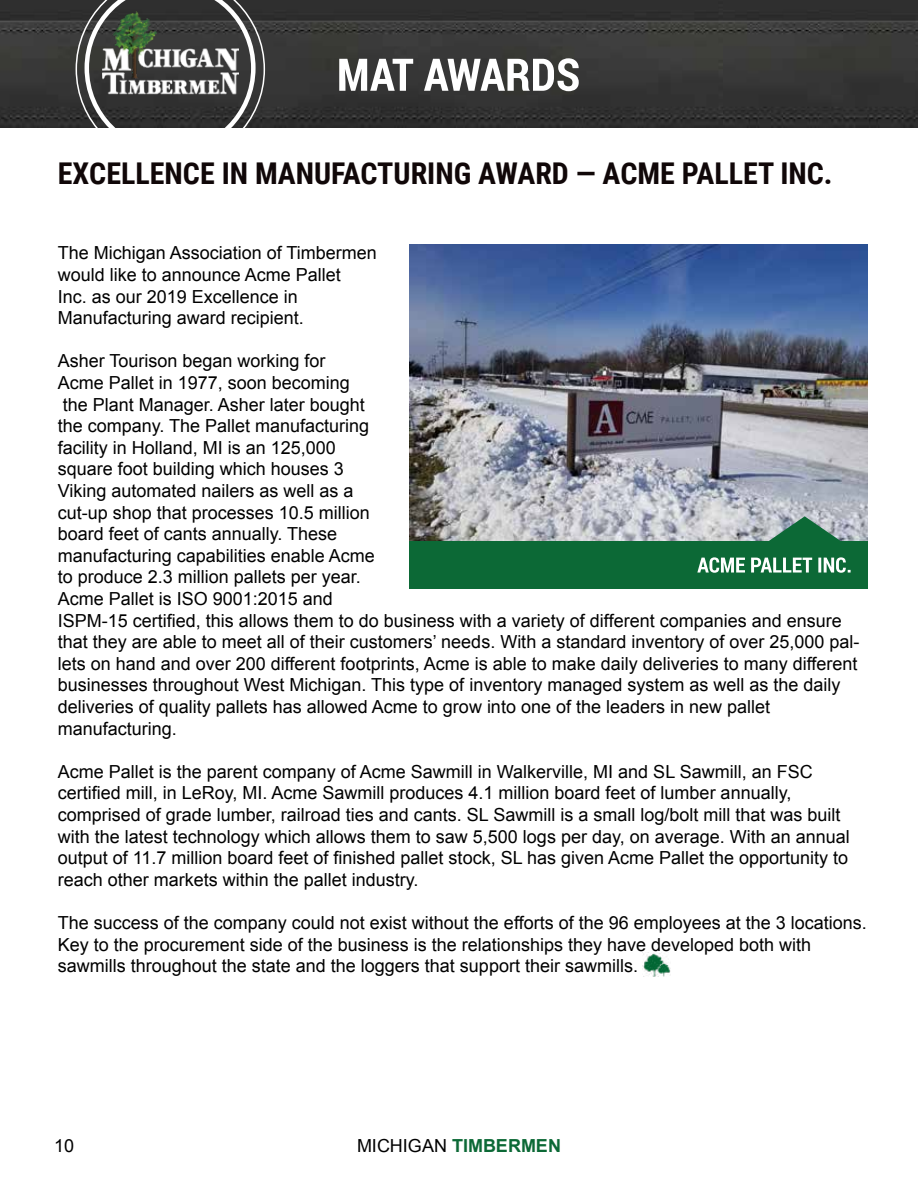
<style>
.page{position:relative;width:918px;height:1188px;background:#fff}
.page>*{position:absolute;margin:0;border:0;box-sizing:border-box;transform-origin:0 0}
.t1{font:700 30px "Roboto Condensed";color:#100708}
.t2{font:18px/21.6px "Arial";color:#000}
.t3{font:700 18px "Arial";color:#0c6936}
.s1{font-weight:400;color:#000}
</style>
<div class="page">
<img style="left:0;top:0;width:918px;height:128px">
<svg style="left:339px;top:58px;width:240px;height:33px"></svg>
<img style="left:643px;top:953px;width:27px;height:23px">
<svg style="left:76px;top:0;width:189px;height:128px;background:#4b4b4b"></svg>
<img style="left:102px;top:12px;width:137px;height:83px">
<img style="left:409px;top:244px;width:459px;height:297px">
<div style="left:409px;top:541px;width:459px;height:48px;background:#0c6936"></div>
<svg style="left:766px;top:516px;width:78px;height:25px;background:#6a9684"></svg>
<svg style="left:697px;top:557px;width:154px;height:16px"></svg>
<h1 class="t1" style="left:58px;top:152px;width:776px">EXCELLENCE IN MANUFACTURING AWARD — ACME PALLET INC.</h1>
<p class="t2" style="left:58px;top:242px;width:321px">The Michigan Association of Timbermen would like to announce Acme Pallet<br>Inc. as our 2019 Excellence in Manufacturing award recipient.</p>
<p class="t2" style="left:58px;top:350px;width:803px">Asher Tourison began working for<br>Acme Pallet in 1977, soon becoming<br>the Plant Manager. Asher later bought<br>the company. The Pallet manufacturing<br>facility in Holland, MI is an 125,000<br>square foot building which houses 3<br>Viking automated nailers as well as a<br>cut-up shop that processes 10.5 million<br>board feet of cants annually. These<br>manufacturing capabilities enable Acme<br>to produce 2.3 million pallets per year.<br>Acme Pallet is ISO 9001:2015 and<br>ISPM-15 certified, this allows them to do business with a variety of different companies and ensure that they are able to meet all of their customers’ needs. With a standard inventory of over 25,000 pal&shy;lets on hand and over 200 different footprints, Acme is able to make daily deliveries to many different businesses throughout West Michigan. This type of inventory managed system as well as the daily deliveries of quality pallets has allowed Acme to grow into one of the leaders in new pallet manufacturing.</p>
<p class="t2" style="left:58px;top:761px;width:794px">Acme Pallet is the parent company of Acme Sawmill in Walkerville, MI and SL Sawmill, an FSC certified mill, in LeRoy, MI. Acme Sawmill produces 4.1 million board feet of lumber annually, comprised of grade lumber, railroad ties and cants. SL Sawmill is a small log/bolt mill that was built with the latest technology which allows them to saw 5,500 logs per day, on average. With an annual output of 11.7 million board feet of finished pallet stock, SL has given Acme Pallet the opportunity to reach other markets within the pallet industry.</p>
<p class="t2" style="left:58px;top:912px;width:811px">The success of the company could not exist without the efforts of the 96 employees at the 3 locations.<br>Key to the procurement side of the business is the relationships they have developed both with sawmills throughout the state and the loggers that support their sawmills.</p>
<p class="t2" style="left:54px;top:1135px;width:22px">10</p>
<p class="t3" style="left:357px;top:1134px;width:205px"><span class="s1">MICHIGAN</span> TIMBERMEN</p>
</div>
